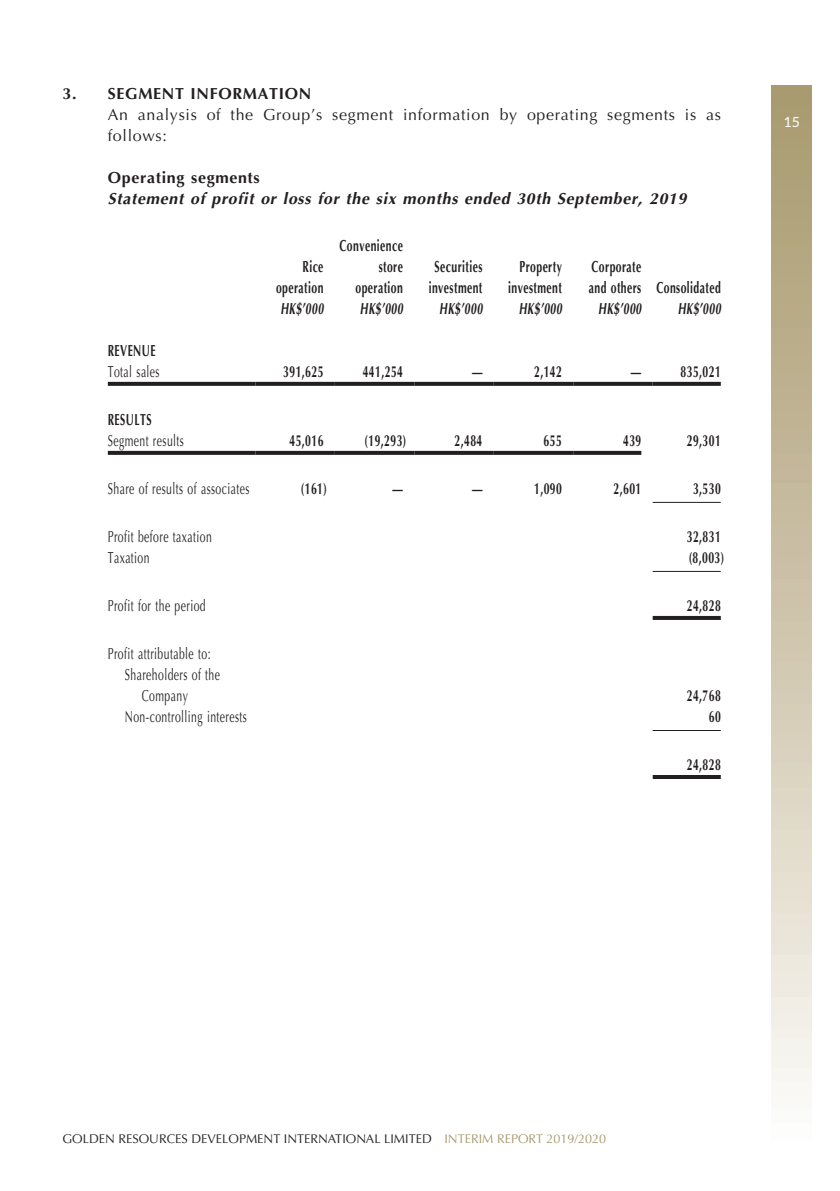
<style>
.page{position:relative;width:840px;height:1191px;background:#fff}
.page>*{position:absolute;margin:0;border:0;box-sizing:border-box;transform-origin:0 0}
.t1{font:700 16px/21px "Optima";letter-spacing:.04em;color:#231f20;text-align:right;scale:.65 1}
.t2{font:16px "Optima";letter-spacing:.04em;color:#231f20;scale:.65 1}
.t3{font:16px/21px "Optima";letter-spacing:.04em;color:#231f20}
.t4{font:italic 700 16px "Optima";letter-spacing:.04em;color:#231f20}
.t5{font:italic 700 16px "Optima";letter-spacing:.04em;color:#231f20;scale:.65 1}
.t6{font:700 16px "Optima";letter-spacing:.04em;color:#231f20}
.t7{font:14px "Lato";color:#fff}
.t8{font:12.6px "Optima";color:#231f20}
.s1{color:#a7996e}
</style>
<div class="page">
<div style="left:771px;top:85px;width:40px;height:1066px;background:linear-gradient(to bottom,#a69569,#fbfaf7)"></div>
<svg style="left:108px;top:382px;width:147px;height:4px"></svg>
<svg style="left:255px;top:382px;width:79px;height:4px"></svg>
<svg style="left:334px;top:382px;width:80px;height:4px"></svg>
<svg style="left:414px;top:382px;width:79px;height:4px"></svg>
<svg style="left:493px;top:382px;width:80px;height:4px"></svg>
<svg style="left:573px;top:382px;width:79px;height:4px"></svg>
<svg style="left:652px;top:382px;width:68px;height:4px"></svg>
<svg style="left:108px;top:451px;width:147px;height:4px"></svg>
<svg style="left:255px;top:451px;width:79px;height:4px"></svg>
<svg style="left:334px;top:451px;width:80px;height:4px"></svg>
<svg style="left:414px;top:451px;width:79px;height:4px"></svg>
<svg style="left:493px;top:451px;width:80px;height:4px"></svg>
<svg style="left:573px;top:451px;width:68px;height:4px"></svg>
<hr style="left:652px;top:502px;width:68px;height:1px;background:#231f20">
<hr style="left:652px;top:571px;width:68px;height:1px;background:#231f20">
<hr style="left:652px;top:616px;width:68px;height:4px;background:#231f20">
<hr style="left:652px;top:730px;width:68px;height:1px;background:#231f20">
<hr style="left:652px;top:775px;width:68px;height:4px;background:#231f20">
<p class="t6" style="left:62px;top:84px;width:250px">3. SEGMENT INFORMATION</p>
<p class="t3" style="left:108px;top:104px;width:614px">An analysis of the Group’s segment information by operating segments is as follows:</p>
<p class="t6" style="left:108px;top:168px;width:153px">Operating segments</p>
<p class="t4" style="left:108px;top:189px;width:580px">Statement of profit or loss for the six months ended 30th September, 2019</p>
<p class="t1" style="left:276px;top:256px;width:74px">Rice operation</p>
<p class="t1" style="left:339px;top:235px;width:99px">Convenience store operation</p>
<p class="t1" style="left:428px;top:256px;width:84px;text-align:center">Securities investment</p>
<p class="t1" style="left:508px;top:256px;width:84px">Property investment</p>
<p class="t1" style="left:588px;top:256px;width:204px;text-align:left">Corporate<br>and others Consolidated</p>
<p class="t5" style="left:280px;top:299px;width:68px">HK$’000</p>
<p class="t5" style="left:359px;top:299px;width:68px">HK$’000</p>
<p class="t5" style="left:439px;top:299px;width:68px">HK$’000</p>
<p class="t5" style="left:518px;top:299px;width:68px">HK$’000</p>
<p class="t5" style="left:598px;top:299px;width:68px">HK$’000</p>
<p class="t5" style="left:677px;top:299px;width:68px">HK$’000</p>
<p class="t1" style="left:108px;top:340px;width:75px">REVENUE</p>
<p class="t2" style="left:108px;top:362px;width:81px">Total sales</p>
<p class="t1" style="left:283px;top:361px;width:63px">391,625</p>
<p class="t1" style="left:362px;top:361px;width:63px">441,254</p>
<p class="t1" style="left:472px;top:361px;width:17px">—</p>
<p class="t1" style="left:534px;top:361px;width:44px">2,142</p>
<p class="t1" style="left:630px;top:361px;width:17px">—</p>
<p class="t1" style="left:680px;top:361px;width:63px">835,021</p>
<p class="t1" style="left:108px;top:409px;width:69px">RESULTS</p>
<p class="t2" style="left:108px;top:431px;width:118px">Segment results</p>
<p class="t1" style="left:289px;top:430px;width:54px">45,016</p>
<p class="t1" style="left:364px;top:430px;width:66px">(19,293)</p>
<p class="t1" style="left:454px;top:430px;width:44px">2,484</p>
<p class="t1" style="left:543px;top:430px;width:30px">655</p>
<p class="t1" style="left:622px;top:430px;width:30px">439</p>
<p class="t1" style="left:686px;top:430px;width:54px">29,301</p>
<p class="t2" style="left:108px;top:479px;width:219px">Share of results of associates</p>
<p class="t1" style="left:301px;top:478px;width:42px">(161)</p>
<p class="t1" style="left:392px;top:478px;width:17px">—</p>
<p class="t1" style="left:471px;top:478px;width:17px">—</p>
<p class="t1" style="left:534px;top:478px;width:44px">1,090</p>
<p class="t1" style="left:613px;top:478px;width:44px">2,601</p>
<p class="t1" style="left:692px;top:478px;width:44px">3,530</p>
<p class="t2" style="left:108px;top:527px;width:161px">Profit before taxation</p>
<p class="t1" style="left:686px;top:526px;width:54px">32,831</p>
<p class="t2" style="left:108px;top:548px;width:66px">Taxation</p>
<p class="t1" style="left:688px;top:547px;width:56px">(8,003)</p>
<p class="t2" style="left:108px;top:596px;width:152px">Profit for the period</p>
<p class="t1" style="left:686px;top:595px;width:54px">24,828</p>
<p class="t2" style="left:108px;top:644px;width:159px">Profit attributable to:</p>
<p class="t2" style="left:125px;top:665px;width:148px">Shareholders of the</p>
<p class="t2" style="left:142px;top:686px;width:72px">Company</p>
<p class="t1" style="left:686px;top:685px;width:54px">24,768</p>
<p class="t2" style="left:125px;top:707px;width:189px">Non-controlling interests</p>
<p class="t1" style="left:708px;top:706px;width:20px">60</p>
<p class="t1" style="left:686px;top:754px;width:54px">24,828</p>
<p class="t7" style="left:783px;top:114px;width:18px">15</p>
<p class="t8" style="left:62px;top:1131px;width:545px">GOLDEN RESOURCES DEVELOPMENT INTERNATIONAL LIMITED <span class="s1">INTERIM REPORT 2019/2020</span></p>
</div>
